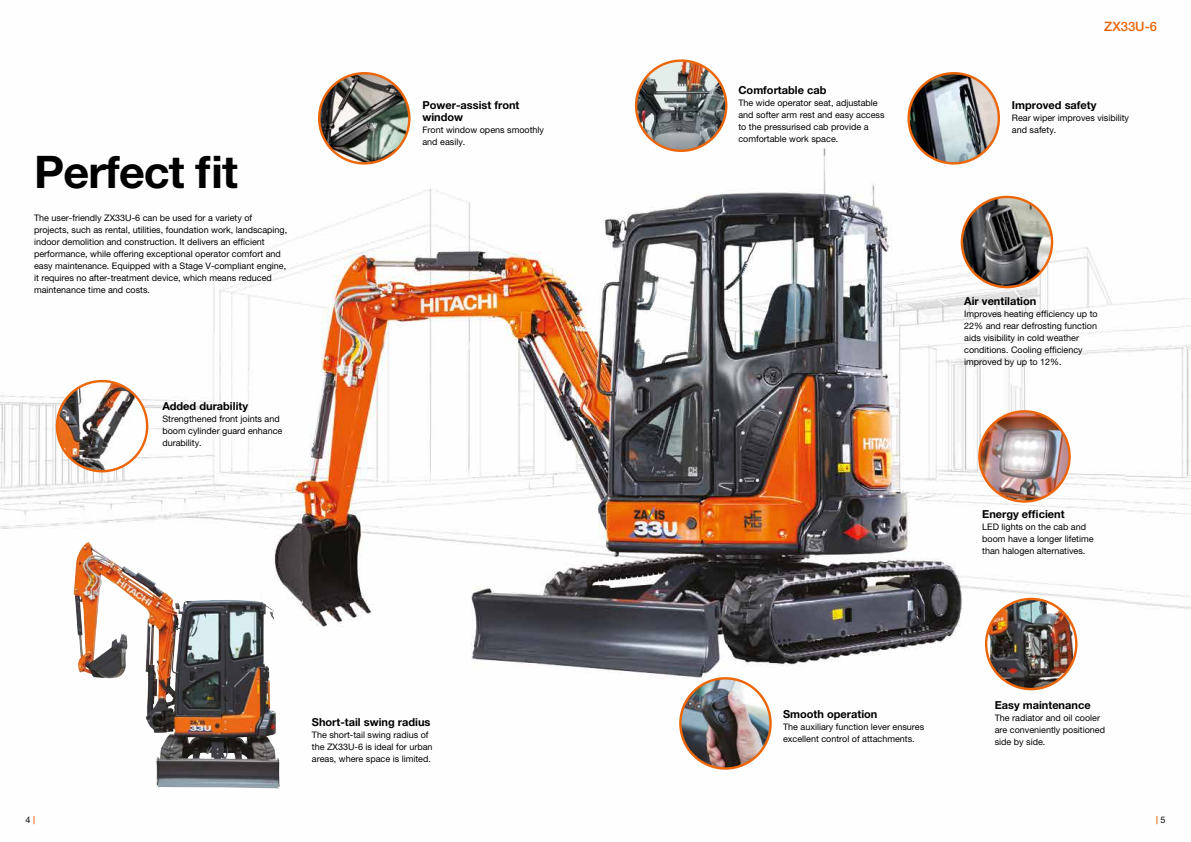
<style>
.page{position:relative;width:1191px;height:842px;background:#fff}
.page>*{position:absolute;margin:0;border:0;box-sizing:border-box;transform-origin:0 0}
.t1{font:700 45px "Helvetica Neue LT Pro";letter-spacing:-.02em;color:#000}
.t2{font:500 13px "Helvetica Neue LT Pro";color:#ec6608}
.t3{font:700 11px/12px "Helvetica Neue LT Pro";color:#000}
.t4{font:9px/12px "Helvetica Neue LT Pro";color:#000}
</style>
<div class="page">
<img style="left:0;top:62px;width:1191px;height:763px">
<img style="left:636px;top:61px;width:90px;height:90px;border-radius:45px">
<div style="left:635px;top:59px;width:92px;height:93px;border:2px solid #ec6608;border-radius:50%"></div>
<img style="left:979px;top:411px;width:90px;height:90px;border-radius:45px">
<div style="left:978px;top:410px;width:92px;height:93px;border:2px solid #ec6608;border-radius:50%"></div>
<img style="left:908px;top:73px;width:90px;height:90px;border-radius:45px">
<div style="left:907px;top:72px;width:93px;height:93px;border:2px solid #ec6608;border-radius:50%"></div>
<img style="left:319px;top:73px;width:90px;height:90px;border-radius:45px">
<div style="left:318px;top:72px;width:92px;height:93px;border:2px solid #ec6608;border-radius:50%"></div>
<img style="left:962px;top:197px;width:90px;height:90px;border-radius:45px">
<div style="left:960px;top:196px;width:93px;height:92px;border:2px solid #ec6608;border-radius:50%"></div>
<img style="left:680px;top:678px;width:90px;height:90px;border-radius:45px">
<div style="left:679px;top:677px;width:92px;height:93px;border:2px solid #ec6608;border-radius:50%"></div>
<img style="left:57px;top:381px;width:90px;height:90px;border-radius:45px">
<div style="left:56px;top:380px;width:92px;height:92px;border:2px solid #ec6608;border-radius:50%"></div>
<img style="left:986px;top:599px;width:90px;height:90px;border-radius:45px">
<div style="left:985px;top:598px;width:92px;height:92px;border:2px solid #ec6608;border-radius:50%"></div>
<img style="left:74px;top:543px;width:75px;height:135px">
<h1 class="t1" style="left:34px;top:144px;width:205px">Perfect fit</h1>
<p class="t4" style="left:34px;top:212px;width:255px">The user-friendly ZX33U-6 can be used for a variety of projects, such as rental, utilities, foundation work, landscaping, indoor demolition and construction. It delivers an efficient performance, while offering exceptional operator comfort and easy maintenance. Equipped with a Stage V-compliant engine, it requires no after-treatment device, which means reduced maintenance time and costs.</p>
<p class="t3" style="left:162px;top:400px;width:87px">Added durability</p>
<p class="t4" style="left:162px;top:413px;width:122px">Strengthened front joints and boom cylinder guard enhance durability.</p>
<p class="t3" style="left:422px;top:99px;width:98px">Power-assist front window</p>
<p class="t4" style="left:422px;top:123px;width:123px">Front window opens smoothly and easily.</p>
<p class="t3" style="left:312px;top:716px;width:120px">Short-tail swing radius</p>
<p class="t4" style="left:312px;top:728px;width:122px">The short-tail swing radius of the ZX33U-6 is ideal for urban areas, where space is limited.</p>
<h2 class="t2" style="left:1104px;top:18px;width:54px">ZX33U-6</h2>
<p class="t3" style="left:738px;top:84px;width:89px">Comfortable cab</p>
<p class="t4" style="left:738px;top:96px;width:148px">The wide operator seat, adjustable and softer arm rest and easy access to the pressurised cab provide a comfortable work space.</p>
<p class="t3" style="left:1012px;top:99px;width:86px">Improved safety</p>
<p class="t4" style="left:1012px;top:111px;width:118px">Rear wiper improves visibility and safety.</p>
<p class="t3" style="left:964px;top:294px;width:74px">Air ventilation</p>
<p class="t4" style="left:964px;top:307px;width:135px">Improves heating efficiency up to<br>22% and rear defrosting function aids visibility in cold weather conditions. Cooling efficiency improved by up to 12%.</p>
<p class="t3" style="left:783px;top:708px;width:96px">Smooth operation</p>
<p class="t4" style="left:783px;top:720px;width:143px">The auxiliary function lever ensures excellent control of attachments.</p>
<p class="t3" style="left:982px;top:508px;width:84px">Energy efficient</p>
<p class="t4" style="left:982px;top:521px;width:113px">LED lights on the cab and boom have a longer lifetime than halogen alternatives.</p>
<p class="t3" style="left:994px;top:698px;width:97px">Easy maintenance</p>
<p class="t4" style="left:994px;top:711px;width:112px">The radiator and oil cooler are conveniently positioned side by side.</p>
<p class="t4" style="left:25px;top:814px;width:7px">4</p>
<p class="t4" style="left:1160px;top:814px;width:7px">5</p>
</div>
